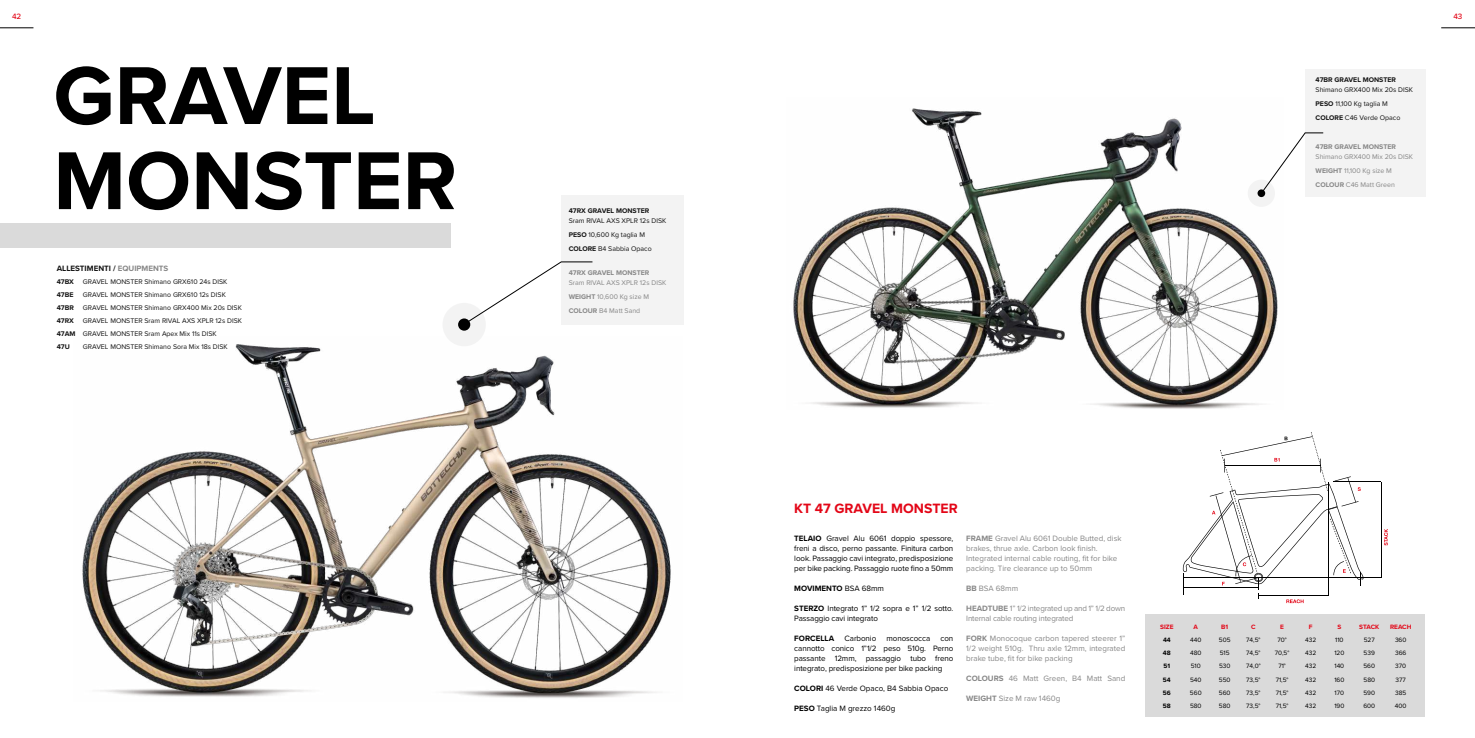
<style>
.page{position:relative;width:1475px;height:738px;background:#fff}
.page>*{position:absolute;margin:0;border:0;box-sizing:border-box;transform-origin:0 0}
.t1{font:700 85px/85px "Proxima Nova";color:#000}
.t2{font:700 14px "Proxima Nova";color:#e30617}
.t3{font:8px/10px "Proxima Nova";letter-spacing:-.01em;color:#000;text-align:justify}
.t4{font:8px/10px "Proxima Nova";color:#878787}
.t5{font:8px/10px "Proxima Nova";letter-spacing:-.02em;color:#878787}
.t6{font:700 8px "Proxima Nova";color:#000}
.t7{font:700 8px "Proxima Nova";color:#131313}
.t8{font:500 8px "Proxima Nova";color:#e30617}
.t9{font:7px/13px "Proxima Nova";color:#131313}
.t10{font:7px/14px "Proxima Nova";color:#878787}
.t11{font:700 7px/13px "Proxima Nova";color:#131313}
.t12{font:700 7px "Proxima Nova";color:#878787}
.t13{font:6.5px "Proxima Nova";color:#000}
.t14{font:700 6.5px "Proxima Nova";color:#e30617}
.t15{font:700 6.5px "Proxima Nova";color:#000}
.s1{color:#878787}
.s2{font-weight:700}
.s3{font-weight:400}
</style>
<div class="page">
<img style="left:793px;top:108px;width:485px;height:301px">
<img style="left:82px;top:344px;width:589px;height:354px">
<hr style="left:1440px;top:27px;width:34px;height:1px;background:#000">
<hr style="left:0;top:27px;width:33px;height:1px;background:#000">
<div style="left:1304px;top:69px;width:121px;height:127px;background:#f3f3f3"></div>
<div style="left:442px;top:302px;width:44px;height:44px;background:#f3f3f3;border-radius:50%"></div>
<div style="left:458px;top:318px;width:12px;height:12px;background:#000;border-radius:50%"></div>
<div style="left:561px;top:195px;width:122px;height:129px;background:#f3f3f3"></div>
<svg style="left:467px;top:261px;width:126px;height:61px"></svg>
<div style="left:1247px;top:179px;width:27px;height:28px;background:#f3f3f3;border-radius:50%"></div>
<svg style="left:1257px;top:189px;width:7px;height:8px"></svg>
<svg style="left:1259px;top:132px;width:64px;height:62px"></svg>
<div style="left:1145px;top:614px;width:279px;height:102px;background:#dadada"></div>
<div style="left:0;top:223px;width:450px;height:24px;background:#dadada"></div>
<svg style="left:1384px;top:529px;width:3px;height:16px"></svg>
<hr style="left:1332px;top:481px;width:48px;height:1px;background:#000">
<hr style="left:1380px;top:481px;width:1px;height:96px;background:#000">
<hr style="left:1182px;top:576px;width:198px;height:1px;background:#000">
<svg style="left:1182px;top:432px;width:181px;height:170px"></svg>
<p class="t8" style="left:12px;top:10px;width:11px">42</p>
<p class="t8" style="left:1452px;top:10px;width:11px">43</p>
<h1 class="t1" style="left:53px;top:51px;width:405px">GRAVEL<br>MONSTER</h1>
<p class="t7" style="left:57px;top:262px;width:113px">ALLESTIMENTI / <span class="s1">EQUIPMENTS</span></p>
<p class="t11" style="left:57px;top:275px;width:20px">47BX<br>47BE<br>47BR<br>47RX<br>47AM<br>47U</p>
<p class="t9" style="left:83px;top:274px;width:161px">GRAVEL MONSTER Shimano GRX610 24s DISK GRAVEL MONSTER Shimano GRX610 12s DISK GRAVEL MONSTER Shimano GRX400 Mix 20s DISK GRAVEL MONSTER Sram RIVAL AXS XPLR 12s DISK GRAVEL MONSTER Sram Apex Mix 11s DISK GRAVEL MONSTER Shimano Sora Mix 18s DISK</p>
<p class="t11" style="left:568px;top:204px;width:82px">47RX GRAVEL MONSTER</p>
<p class="t9" style="left:568px;top:213px;width:99px;line-height:14px">Sram RIVAL AXS XPLR 12s DISK<br><span class="s2">PESO</span> 10,600 Kg taglia M<br><span class="s2">COLORE</span> B4 Sabbia Opaco</p>
<p class="t12" style="left:568px;top:267px;width:82px">47RX GRAVEL MONSTER</p>
<p class="t10" style="left:568px;top:275px;width:99px">Sram RIVAL AXS XPLR 12s DISK<br><span class="s2">WEIGHT</span> 10,600 Kg size M<br><span class="s2">COLOUR</span> B4 Matt Sand</p>
<p class="t11" style="left:1315px;top:72px;width:82px">47BR GRAVEL MONSTER</p>
<p class="t9" style="left:1315px;top:82px;width:99px;line-height:14px">Shimano GRX400 Mix 20s DISK<br><span class="s2">PESO</span> 11,100 Kg taglia M<br><span class="s2">COLORE</span> C46 Verde Opaco</p>
<p class="t12" style="left:1315px;top:141px;width:82px">47BR GRAVEL MONSTER</p>
<p class="t10" style="left:1315px;top:149px;width:99px">Shimano GRX400 Mix 20s DISK<br><span class="s2">WEIGHT</span> 11,100 Kg size M<br><span class="s2">COLOUR</span> C46 Matt Green</p>
<h2 class="t2" style="left:794px;top:498px;width:165px">KT 47 GRAVEL MONSTER</h2>
<p class="t3" style="left:794px;top:532px;width:160px"><span class="s2">TELAIO</span> Gravel Alu 6061 doppio spessore, freni a disco, perno passante. Finitura carbon look. Passaggio cavi integrato, predisposizione per bike packing. Passaggio ruote fino a 50mm</p>
<p class="t6" style="left:794px;top:581px;width:91px">MOVIMENTO <span class="s3">BSA 68mm</span></p>
<p class="t3" style="left:794px;top:602px;width:160px"><span class="s2">STERZO</span> Integrato 1” 1/2 sopra e 1” 1/2 sotto.<br>Passaggio cavi integrato</p>
<p class="t6" style="left:794px;top:631px;width:41px">FORCELLA</p>
<p class="t3" style="left:844px;top:632px;width:33px">Carbonio</p>
<p class="t3" style="left:886px;top:632px;width:45px">monoscocca</p>
<p class="t3" style="left:794px;top:632px;width:160px;text-indent:146px">con cannotto conico 1”1/2 peso 510g. Perno passante 12mm, passaggio tubo freno integrato, predisposizione per bike packing</p>
<p class="t3" style="left:794px;top:682px;width:155px"><span class="s2">COLORI</span> 46 Verde Opaco, B4 Sabbia Opaco</p>
<p class="t3" style="left:794px;top:702px;width:102px"><span class="s2">PESO</span> Taglia M grezzo 1460g</p>
<p class="t4" style="left:966px;top:532px;width:157px"><span class="s2">FRAME</span> Gravel Alu 6061 Double Butted, disk brakes, thrue axle. Carbon look finish.<br>Integrated internal cable routing, fit for bike packing. Tire clearance up to 50mm</p>
<p class="t4" style="left:966px;top:582px;width:53px"><span class="s2">BB</span> BSA 68mm</p>
<p class="t5" style="left:966px;top:602px;width:160px"><span class="s2">HEADTUBE</span> 1” 1/2 integrated up and 1” 1/2 down<br>Internal cable routing integrated</p>
<p class="t4" style="left:966px;top:632px;width:160px;text-align:justify"><span class="s2">FORK</span> Monocoque carbon tapered steerer 1” 1/2 weight 510g. Thru axle 12mm, integrated brake tube, fit for bike packing</p>
<p class="t4" style="left:966px;top:672px;width:160px"><span class="s2">COLOURS</span> 46 Matt Green, B4 Matt Sand</p>
<p class="t4" style="left:966px;top:692px;width:96px"><span class="s2">WEIGHT</span> Size M raw 1460g</p>
<p class="t14" style="left:1159px;top:621px;width:15px">SIZE</p>
<p class="t14" style="left:1193px;top:621px;width:6px">A</p>
<p class="t14" style="left:1220px;top:621px;width:8px">B1</p>
<p class="t14" style="left:1250px;top:621px;width:6px">C</p>
<p class="t14" style="left:1279px;top:621px;width:5px">E</p>
<p class="t14" style="left:1308px;top:621px;width:5px">F</p>
<p class="t14" style="left:1337px;top:621px;width:5px">S</p>
<p class="t14" style="left:1358px;top:621px;width:22px">STACK</p>
<p class="t14" style="left:1389px;top:621px;width:23px">REACH</p>
<p class="t15" style="left:1162px;top:634px;width:9px">44</p>
<p class="t13" style="left:1189px;top:634px;width:13px">440</p>
<p class="t13" style="left:1218px;top:634px;width:13px">505</p>
<p class="t13" style="left:1245px;top:634px;width:16px">74,5°</p>
<p class="t13" style="left:1277px;top:634px;width:11px">70°</p>
<p class="t13" style="left:1304px;top:634px;width:13px">432</p>
<p class="t13" style="left:1334px;top:634px;width:10px">110</p>
<p class="t13" style="left:1363px;top:634px;width:13px">527</p>
<p class="t13" style="left:1394px;top:634px;width:13px">360</p>
<p class="t15" style="left:1162px;top:647px;width:9px">48</p>
<p class="t13" style="left:1189px;top:647px;width:13px">480</p>
<p class="t13" style="left:1219px;top:647px;width:11px">515</p>
<p class="t13" style="left:1245px;top:647px;width:16px">74,5°</p>
<p class="t13" style="left:1274px;top:647px;width:16px">70,5°</p>
<p class="t13" style="left:1304px;top:647px;width:13px">432</p>
<p class="t13" style="left:1334px;top:647px;width:12px">120</p>
<p class="t13" style="left:1363px;top:647px;width:13px">539</p>
<p class="t13" style="left:1394px;top:647px;width:13px">366</p>
<p class="t15" style="left:1163px;top:660px;width:8px">51</p>
<p class="t13" style="left:1190px;top:660px;width:12px">510</p>
<p class="t13" style="left:1218px;top:660px;width:13px">530</p>
<p class="t13" style="left:1245px;top:660px;width:16px">74,0°</p>
<p class="t13" style="left:1277px;top:660px;width:9px">71°</p>
<p class="t13" style="left:1304px;top:660px;width:13px">432</p>
<p class="t13" style="left:1334px;top:660px;width:11px">140</p>
<p class="t13" style="left:1363px;top:660px;width:13px">560</p>
<p class="t13" style="left:1394px;top:660px;width:12px">370</p>
<p class="t15" style="left:1162px;top:674px;width:9px">54</p>
<p class="t13" style="left:1189px;top:674px;width:13px">540</p>
<p class="t13" style="left:1218px;top:674px;width:13px">550</p>
<p class="t13" style="left:1245px;top:674px;width:16px">73,5°</p>
<p class="t13" style="left:1275px;top:674px;width:14px">71,5°</p>
<p class="t13" style="left:1304px;top:674px;width:13px">432</p>
<p class="t13" style="left:1333px;top:674px;width:12px">160</p>
<p class="t13" style="left:1363px;top:674px;width:13px">580</p>
<p class="t13" style="left:1395px;top:674px;width:12px">377</p>
<p class="t15" style="left:1162px;top:687px;width:9px">56</p>
<p class="t13" style="left:1189px;top:687px;width:13px">560</p>
<p class="t13" style="left:1218px;top:687px;width:13px">560</p>
<p class="t13" style="left:1245px;top:687px;width:16px">73,5°</p>
<p class="t13" style="left:1275px;top:687px;width:14px">71,5°</p>
<p class="t13" style="left:1304px;top:687px;width:13px">432</p>
<p class="t13" style="left:1334px;top:687px;width:11px">170</p>
<p class="t13" style="left:1363px;top:687px;width:13px">590</p>
<p class="t13" style="left:1394px;top:687px;width:13px">385</p>
<p class="t15" style="left:1162px;top:700px;width:9px">58</p>
<p class="t13" style="left:1189px;top:700px;width:13px">580</p>
<p class="t13" style="left:1218px;top:700px;width:13px">580</p>
<p class="t13" style="left:1245px;top:700px;width:16px">73,5°</p>
<p class="t13" style="left:1275px;top:700px;width:14px">71,5°</p>
<p class="t13" style="left:1304px;top:700px;width:13px">432</p>
<p class="t13" style="left:1333px;top:700px;width:12px">190</p>
<p class="t13" style="left:1362px;top:700px;width:13px">600</p>
<p class="t13" style="left:1394px;top:700px;width:13px">400</p>
</div>
